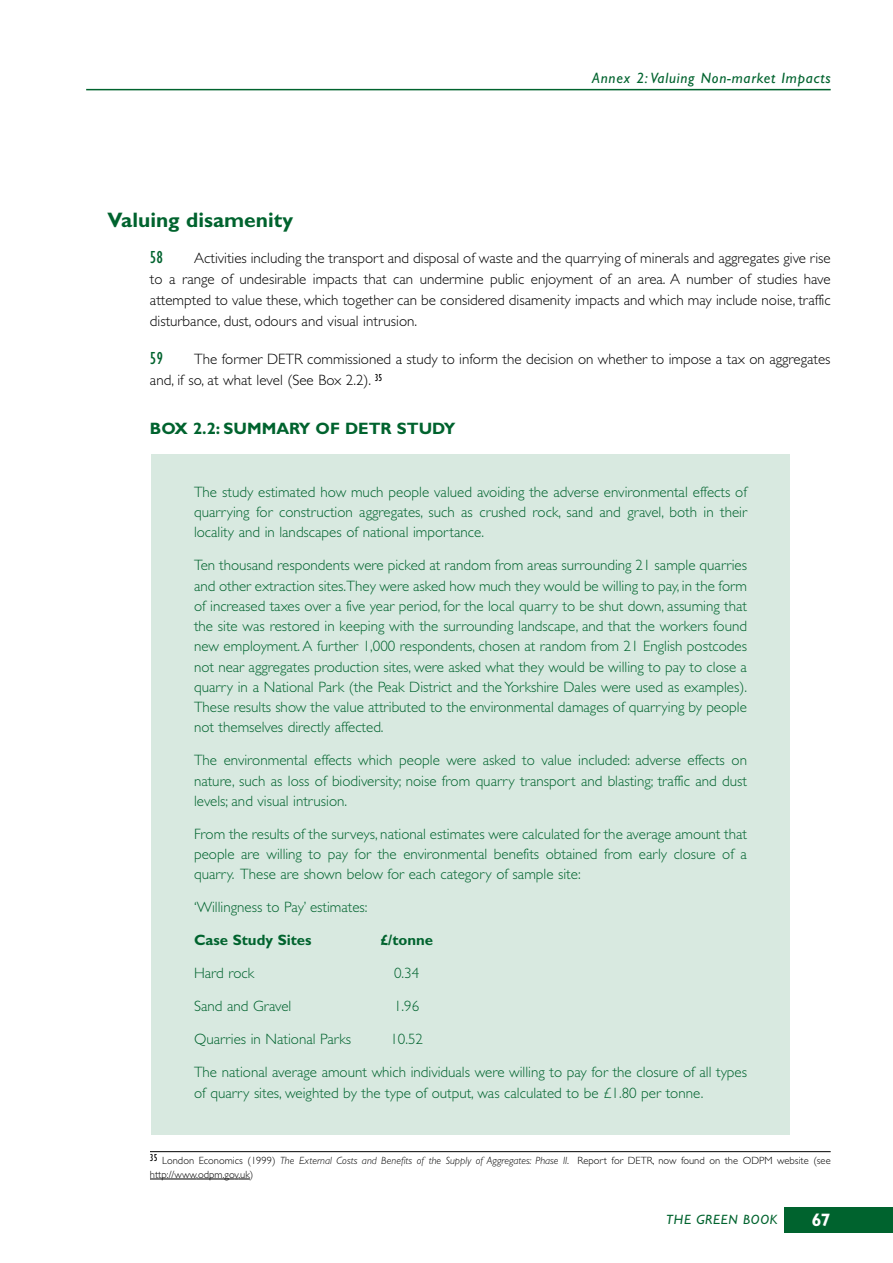
<style>
.page{position:relative;width:893px;height:1263px;background:#fff}
.page>*{position:absolute;margin:0;border:0;box-sizing:border-box;transform-origin:0 0}
.t1{font:700 21px "Gill Sans";color:#00632e}
.t2{font:condensed 18px "Gill Sans";color:#00632e}
.t3{font:700 condensed 18px "Gill Sans";color:#fff}
.t4{font:700 16.5px "Gill Sans";color:#00632e}
.t5{font:300 15px/20.2px "Gill Sans";color:#00632e;text-align:justify}
.t6{font:300 15px/21px "Gill Sans";color:#000;text-align:justify}
.t7{font:italic 15px "Gill Sans";letter-spacing:.05em;color:#00632e}
.t8{font:700 15px "Gill Sans";color:#00632e}
.t9{font:italic 13.5px "Gill Sans";letter-spacing:.05em;color:#00632e}
.t10{font:300 10.5px/13.5px "Gill Sans";color:#000}
.s1{font-style:italic}
</style>
<div class="page">
<div style="left:151px;top:454px;width:638px;height:681px;background:#d8e9e0"></div>
<hr style="left:86px;top:89px;width:744px;height:1px;background:#00632e">
<div style="left:783px;top:1208px;width:109px;height:25px;background:#00632e"></div>
<hr style="left:150px;top:1151px;width:680px;height:1px;background:#000">
<hr style="left:150px;top:1179px;width:46px;height:1px;background:#000">
<hr style="left:196px;top:1179px;width:38px;height:1px;background:#000">
<svg style="left:234px;top:1179px;width:16px;height:1px"></svg>
<p class="t7" style="left:592px;top:72px;width:240px">Annex 2:Valuing Non-market Impacts</p>
<h1 class="t1" style="left:107px;top:213px;width:187px">Valuing disamenity</h1>
<p class="t2" style="left:150px;top:251px;width:15px">58</p>
<p class="t6" style="left:150px;top:249px;width:682px;text-indent:44px">Activities including the transport and disposal of waste and the quarrying of minerals and aggregates give rise to a range of undesirable impacts that can undermine public enjoyment of an area. A number of studies have attempted to value these, which together can be considered disamenity impacts and which may include noise, traffic disturbance, dust, odours and visual intrusion.</p>
<p class="t2" style="left:150px;top:352px;width:15px">59</p>
<p class="t6" style="left:150px;top:350px;width:682px;text-indent:44px">The former DETR commissioned a study to inform the decision on whether to impose a tax on aggregates and, if so, at what level (See Box 2.2). <sup>35</sup></p>
<p class="t4" style="left:150px;top:422px;width:307px">BOX 2.2: SUMMARY OF DETR STUDY</p>
<p class="t5" style="left:194px;top:483px;width:554px">The study estimated how much people valued avoiding the adverse environmental effects of quarrying for construction aggregates, such as crushed rock, sand and gravel, both in their locality and in landscapes of national importance.</p>
<p class="t5" style="left:194px;top:557px;width:554px">Ten thousand respondents were picked at random from areas surrounding 21 sample quarries and other extraction sites.They were asked how much they would be willing to pay, in the form of increased taxes over a five year period, for the local quarry to be shut down, assuming that the site was restored in keeping with the surrounding landscape, and that the workers found new employment. A further 1,000 respondents, chosen at random from 21 English postcodes not near aggregates production sites, were asked what they would be willing to pay to close a quarry in a National Park (the Peak District and the Yorkshire Dales were used as examples).<br>These results show the value attributed to the environmental damages of quarrying by people not themselves directly affected.</p>
<p class="t5" style="left:194px;top:752px;width:554px">The environmental effects which people were asked to value included: adverse effects on nature, such as loss of biodiversity; noise from quarry transport and blasting; traffic and dust levels; and visual intrusion.</p>
<p class="t5" style="left:194px;top:825px;width:554px">From the results of the surveys, national estimates were calculated for the average amount that people are willing to pay for the environmental benefits obtained from early closure of a quarry. These are shown below for each category of sample site:</p>
<p class="t5" style="left:194px;top:899px;width:175px">‘Willingness to Pay’ estimates:</p>
<p class="t8" style="left:194px;top:935px;width:119px">Case Study Sites</p>
<p class="t8" style="left:380px;top:935px;width:54px">£/tonne</p>
<p class="t5" style="left:194px;top:965px;width:62px">Hard rock</p>
<p class="t5" style="left:394px;top:965px;width:27px">0.34</p>
<p class="t5" style="left:194px;top:998px;width:99px">Sand and Gravel</p>
<p class="t5" style="left:394px;top:998px;width:27px">1.96</p>
<p class="t5" style="left:194px;top:1031px;width:159px">Quarries in National Parks</p>
<p class="t5" style="left:390px;top:1031px;width:34px">10.52</p>
<p class="t5" style="left:194px;top:1064px;width:554px">The national average amount which individuals were willing to pay for the closure of all types of quarry sites, weighted by the type of output, was calculated to be £1.80 per tonne.</p>
<p class="t10" style="left:150px;top:1155px;width:682px"><sup>35</sup> London Economics (1999) <span class="s1">The External Costs and Benefits of the Supply of Aggregates: Phase II</span>. Report for DETR, now found on the ODPM website (see http://www.odpm.gov.uk)</p>
<p class="t9" style="left:666px;top:1214px;width:113px">THE GREEN BOOK</p>
<p class="t3" style="left:811px;top:1213px;width:20px">67</p>
</div>
